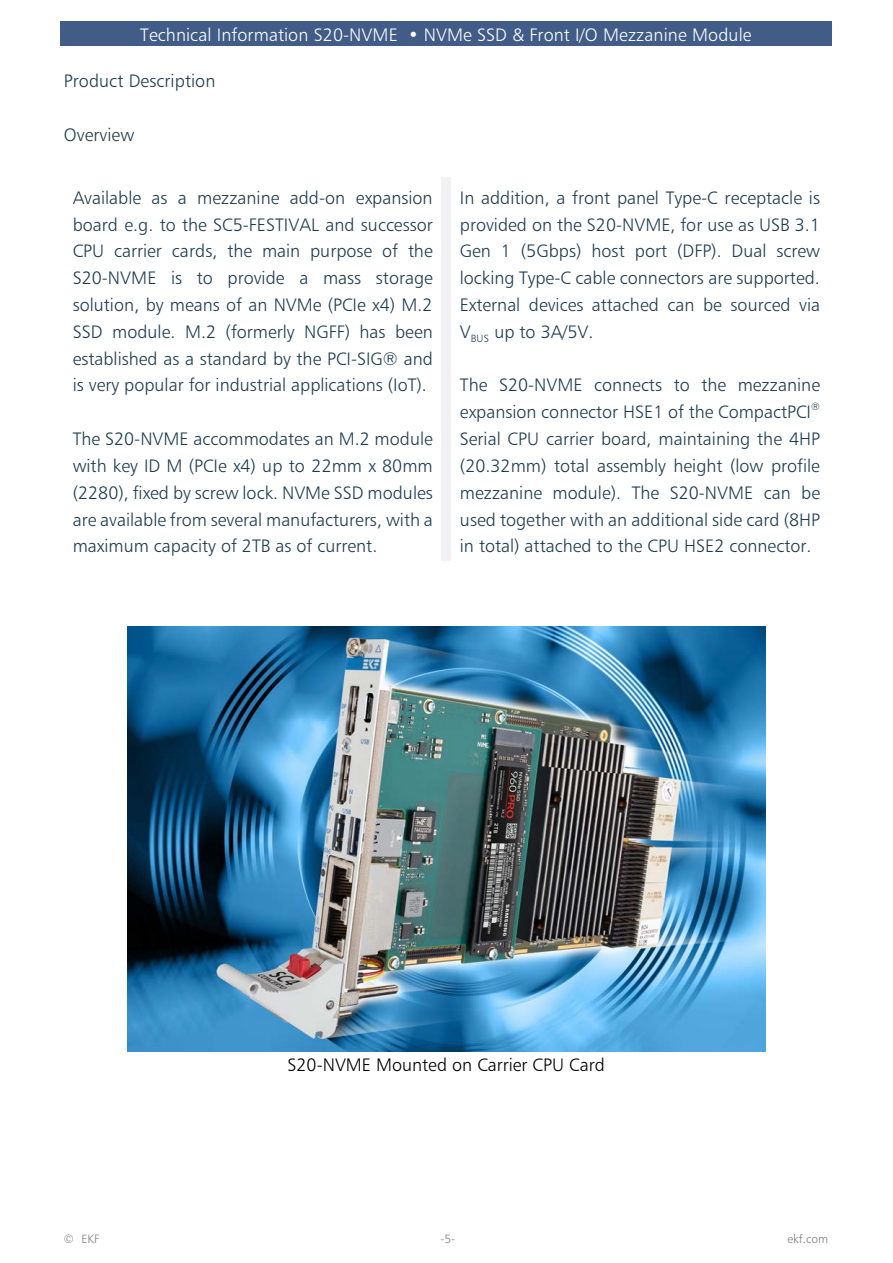
<style>
.page{position:relative;width:893px;height:1263px;background:#fff}
.page>*{position:absolute;margin:0;border:0;box-sizing:border-box;transform-origin:0 0}
.t1{font:18px/26.8px "Humanist 777 BT Light B";color:#1f3d4f;text-align:justify}
.t2{font:18px "Humanist 777 BT Light B";letter-spacing:.005em;color:#fff}
.t3{font:18px "Humanist 777 BT Light B";color:#000}
.t4{font:12px "Humanist 777 BT Light B";color:#808080}
</style>
<div class="page">
<div style="left:61px;top:21px;width:771px;height:24px;background:#405c87"></div>
<div style="left:442px;top:177px;width:9px;height:384px;background:#f2f2f5"></div>
<img style="left:128px;top:626px;width:638px;height:426px">
<p class="t2" style="left:140px;top:28px;width:613px">Technical Information S20-NVME • NVMe SSD &amp; Front I/O Mezzanine Module</p>
<p class="t1" style="left:64px;top:69px;width:153px">Product Description</p>
<p class="t1" style="left:64px;top:123px;width:72px">Overview</p>
<p class="t1" style="left:73px;top:186px;width:362px">Available as a mezzanine add-on expansion board e.g. to the SC5-FESTIVAL and successor CPU carrier cards, the main purpose of the S20-NVME is to provide a mass storage solution, by means of an NVMe (PCIe x4) M.2<br>SSD module. M.2 (formerly NGFF) has been established as a standard by the PCI-SIG® and is very popular for industrial applications (IoT).</p>
<p class="t1" style="left:73px;top:427px;width:362px">The S20-NVME accommodates an M.2 module with key ID M (PCIe x4) up to 22mm x 80mm (2280), fixed by screw lock. NVMe SSD modules are available from several manufacturers, with a maximum capacity of 2TB as of current.</p>
<p class="t1" style="left:460px;top:186px;width:362px">In addition, a front panel Type-C receptacle is provided on the S20-NVME, for use as USB 3.1<br>Gen 1 (5Gbps) host port (DFP). Dual screw locking Type-C cable connectors are supported.<br>External devices attached can be sourced via V<sub>BUS</sub> up to 3A/5V.</p>
<p class="t1" style="left:460px;top:373px;width:362px">The S20-NVME connects to the mezzanine expansion connector HSE1 of the CompactPCI<sup>® </sup>Serial CPU carrier board, maintaining the 4HP (20.32mm) total assembly height (low profile mezzanine module). The S20-NVME can be used together with an additional side card (8HP in total) attached to the CPU HSE2 connector.</p>
<p class="t3" style="left:288px;top:1057px;width:319px">S20-NVME Mounted on Carrier CPU Card</p>
<p class="t4" style="left:64px;top:1234px;width:37px">© EKF</p>
<p class="t4" style="left:440px;top:1234px;width:16px">-5-</p>
<p class="t4" style="left:787px;top:1234px;width:42px">ekf.com</p>
</div>
